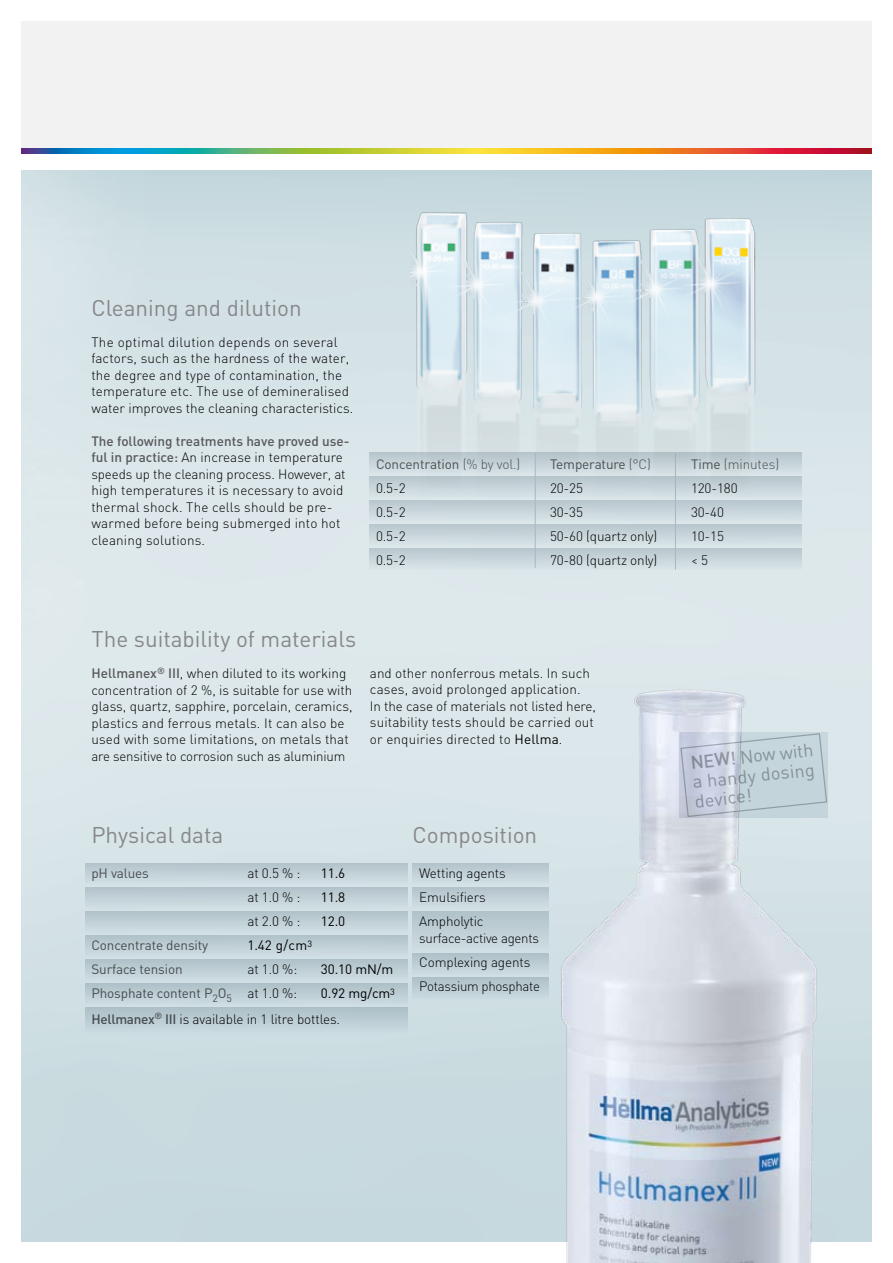
<style>
.page{position:relative;width:893px;height:1263px;background:#fff}
.page>*{position:absolute;margin:0;border:0;box-sizing:border-box;transform-origin:0 0}
.t1{font:22.5px "DIN";color:#87888a}
.t2{font:18.15px/19.5px "DIN";color:#87888a;text-align:justify}
.t3{font:300 13.5px/16.5px "DIN";color:#000}
.t4{font:13.5px "DIN";letter-spacing:-.01em;color:#58585a}
.t5{font:300 13.5px/24px "DIN";letter-spacing:-.02em;color:#000}
.t6{font:13.5px "DIN";letter-spacing:-.01em;color:#000}
.t7{font:300 13.5px "DIN";letter-spacing:-.005em;color:#58585a}
.s1{font-weight:500;color:#58585a}
.s2{font-weight:300}
.s3{font-weight:400}
.s4{font-weight:300;color:#000}
.s5{font-weight:500}
</style>
<div class="page">
<img style="left:411px;top:193px;width:366px;height:356px">
<div style="left:21px;top:21px;width:851px;height:128px;background:#f2f2f3"></div>
<img style="left:21px;top:149px;width:851px;height:5px">
<svg style="left:370px;top:453px;width:431px;height:21px;background:#c5d2d7"></svg>
<div style="left:370px;top:477px;width:431px;height:21px;background:linear-gradient(to right,#c9d5da,#c7d3d9)"></div>
<div style="left:370px;top:501px;width:431px;height:21px;background:linear-gradient(to right,#cad7db,#c8d5db)"></div>
<div style="left:370px;top:525px;width:431px;height:21px;background:linear-gradient(to right,#cad6dc,#c9d6db)"></div>
<div style="left:370px;top:549px;width:431px;height:21px;background:linear-gradient(to right,#cad6dc,#c9d6db)"></div>
<hr style="left:535px;top:453px;width:1px;height:115px;background:#c4cbd0">
<hr style="left:675px;top:453px;width:1px;height:117px;background:#c4cbd0">
<div style="left:412px;top:863px;width:137px;height:21px;background:linear-gradient(to right,#c2d1d6,#c3d2d8)"></div>
<div style="left:412px;top:887px;width:137px;height:21px;background:linear-gradient(to right,#c2d0d7,#c2d0d7)"></div>
<div style="left:412px;top:911px;width:137px;height:40px;background:linear-gradient(to bottom,#b1c2c9,#cedde2)"></div>
<div style="left:412px;top:954px;width:137px;height:21px;background:linear-gradient(to right,#becfd5,#beced5)"></div>
<div style="left:412px;top:978px;width:137px;height:21px;background:#bdced4"></div>
<div style="left:85px;top:863px;width:322px;height:21px;background:linear-gradient(to right,#c3d2d7,#c2d1d7)"></div>
<div style="left:85px;top:887px;width:322px;height:21px;background:linear-gradient(to right,#c2d0d6,#c2d0d6)"></div>
<div style="left:85px;top:911px;width:322px;height:21px;background:linear-gradient(to right,#c0d0d6,#c0d0d6)"></div>
<div style="left:85px;top:935px;width:322px;height:21px;background:linear-gradient(to right,#bfcfd5,#bfcfd5)"></div>
<div style="left:85px;top:959px;width:322px;height:21px;background:linear-gradient(to right,#beced5,#beced4)"></div>
<div style="left:85px;top:984px;width:322px;height:21px;background:linear-gradient(to right,#beced5,#beced5)"></div>
<div style="left:85px;top:1008px;width:322px;height:25px;background:linear-gradient(to right,#bcced4,#bcced4)"></div>
<img style="left:544px;top:677px;width:296px;height:586px">
<svg style="left:680px;top:732px;width:148px;height:86px;background:#c4d1db"></svg>
<h1 class="t1" style="left:91px;top:294px;width:212px">Cleaning and dilution</h1>
<p class="t3" style="left:91px;top:334px;width:264px">The optimal dilution depends on several factors, such as the hardness of the water, the degree and type of contamination, the temperature etc. The use of demineralised water improves the cleaning characteristics.</p>
<p class="t3" style="left:91px;top:433px;width:260px"><span class="s1">The following treatments have proved use&shy;ful in practice:</span> An increase in temperature speeds up the cleaning process. However, at high temperatures it is necessary to avoid thermal shock. The cells should be pre&shy;warmed before being submerged into hot cleaning solutions.</p>
<p class="t4" style="left:376px;top:455px;width:146px">Concentration <span class="s2">(% by vol.)</span></p>
<p class="t4" style="left:550px;top:455px;width:102px">Temperature <span class="s2">(°C)</span></p>
<p class="t7" style="left:691px;top:456px;width:90px"><span class="s3">Time</span> (minutes)</p>
<p class="t3" style="left:376px;top:480px;width:31px">0.5-2</p>
<p class="t3" style="left:550px;top:480px;width:34px">20-25</p>
<p class="t3" style="left:691px;top:480px;width:48px">120-180</p>
<p class="t3" style="left:376px;top:504px;width:31px">0.5-2</p>
<p class="t3" style="left:550px;top:504px;width:34px">30-35</p>
<p class="t3" style="left:691px;top:504px;width:34px">30-40</p>
<p class="t3" style="left:376px;top:528px;width:31px">0.5-2</p>
<p class="t3" style="left:550px;top:528px;width:109px">50-60 (quartz only)</p>
<p class="t3" style="left:691px;top:528px;width:34px">10-15</p>
<p class="t3" style="left:376px;top:552px;width:31px">0.5-2</p>
<p class="t3" style="left:550px;top:552px;width:109px">70-80 (quartz only)</p>
<p class="t3" style="left:691px;top:552px;width:19px">&lt; 5</p>
<h1 class="t1" style="left:91px;top:625px;width:266px">The suitability of materials</h1>
<p class="t3" style="left:91px;top:665px;width:263px"><span class="s1">Hellmanex</span><sup>®</sup> <span class="s1">III</span>, when diluted to its working concentration of 2 %, is suitable for use with glass, quartz, sapphire, porcelain, ceramics, plastics and ferrous metals. It can also be used with some limitations, on metals that are sensitive to corrosion such as aluminium</p>
<p class="t3" style="left:370px;top:665px;width:228px">and other nonferrous metals. In such cases, avoid prolonged application.<br>In the case of materials not listed here, suitability tests should be carried out or enquiries directed to <span class="s3">Hellma</span>.</p>
<h1 class="t1" style="left:91px;top:821px;width:133px">Physical data</h1>
<p class="t4" style="left:91px;top:865px;width:59px">pH values</p>
<p class="t3" style="left:247px;top:865px;width:55px">at 0.5 % :</p>
<p class="t6" style="left:321px;top:865px;width:26px">11.6</p>
<p class="t3" style="left:247px;top:889px;width:55px">at 1.0 % :</p>
<p class="t6" style="left:321px;top:889px;width:26px">11.8</p>
<p class="t3" style="left:247px;top:913px;width:55px">at 2.0 % :</p>
<p class="t6" style="left:321px;top:913px;width:26px">12.0</p>
<p class="t4" style="left:91px;top:937px;width:118px">Concentrate density</p>
<p class="t6" style="left:247px;top:937px;width:66px">1.42 g/cm<sup>3</sup></p>
<p class="t4" style="left:91px;top:961px;width:93px">Surface tension</p>
<p class="t3" style="left:247px;top:961px;width:51px">at 1.0 %:</p>
<p class="t6" style="left:321px;top:961px;width:74px">30.10 mN/m</p>
<p class="t4" style="left:91px;top:985px;width:207px">Phosphate content P<sub>2</sub>O<sub>5</sub> <span class="s4">at 1.0 %:</span></p>
<p class="t3" style="left:91px;top:980px;width:305px;line-height:25.5px;text-indent:229px"><span class="s3">0.92 mg/cm</span><sup>3<br></sup><span class="s1">Hellmanex</span><sup>®</sup> <span class="s1">III</span> is available in 1 litre bottles.</p>
<h1 class="t1" style="left:412px;top:821px;width:126px">Composition</h1>
<p class="t3" style="left:419px;top:861px;width:88px;line-height:24px">Wetting agents<br>Emulsifiers<br>Ampholytic</p>
<p class="t5" style="left:419px;top:925px;width:122px">surface-active agents<br>Complexing agents<br>Potassium phosphate</p>
<h2 class="t2" style="left:690px;top:752px;width:125px;rotate:-6deg"><span class="s5">NEW!</span> Now with a handy dosing device!</h2>
</div>
